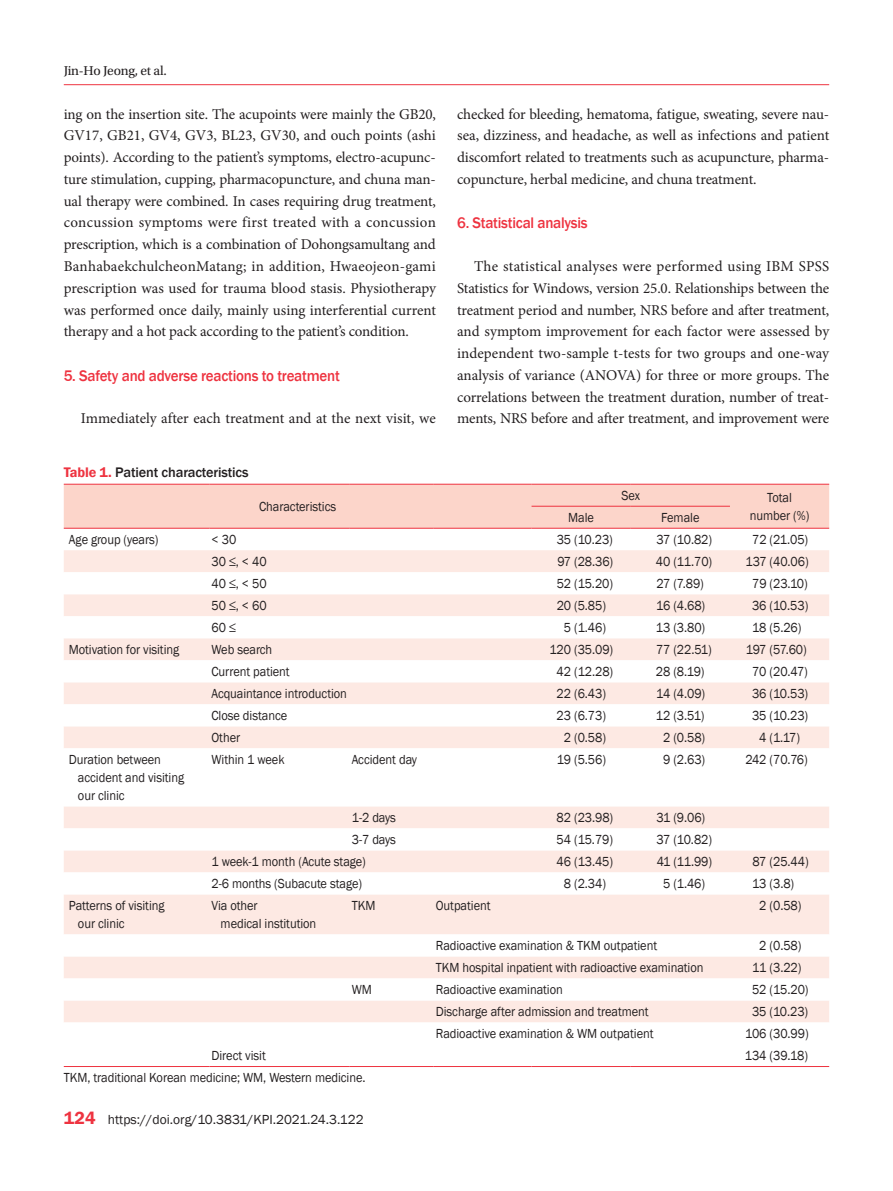
<style>
.page{position:relative;width:893px;height:1191px;background:#fff}
.page>*{position:absolute;margin:0;border:0;box-sizing:border-box;transform-origin:0 0}
.t1{font:500 15.75px "Franklin Gothic";letter-spacing:-.015em;color:#ee3340;scale:.95 1}
.t2{font:15px/21.8px "Minion Pro";letter-spacing:-.01em;color:#231f20;text-align:justify}
.t3{font:500 14.25px "Franklin Gothic";letter-spacing:-.01em;color:#231f20}
.t4{font:13.5px/18px "Franklin Gothic";letter-spacing:-.005em;color:#231f20;scale:.92 1}
.t5{font:13.5px "Franklin Gothic";letter-spacing:-.005em;color:#231f20}
.t6{font:13.5px "Utopia Std";letter-spacing:-.015em;color:#231f20}
.s1{font-weight:600;color:#ee3340}
.s2{font-weight:600;font-size:18px;color:#ee3340}
</style>
<div class="page">
<hr style="left:64px;top:84px;width:765px;height:1px;background:#ee3340">
<div style="left:64px;top:485px;width:765px;height:43px;background:#fcd5ca"></div>
<div style="left:64px;top:550px;width:765px;height:22px;background:#fde9e3"></div>
<svg style="left:64px;top:594px;width:765px;height:428px"></svg>
<hr style="left:531px;top:506px;width:100px;height:1px;background:#ee3340">
<hr style="left:631px;top:506px;width:99px;height:1px;background:#ee3340">
<hr style="left:64px;top:484px;width:145px;height:1px;background:#ee3340">
<hr style="left:209px;top:484px;width:141px;height:1px;background:#ee3340">
<hr style="left:350px;top:484px;width:84px;height:1px;background:#ee3340">
<hr style="left:434px;top:484px;width:97px;height:1px;background:#ee3340">
<hr style="left:531px;top:484px;width:100px;height:1px;background:#ee3340">
<hr style="left:631px;top:484px;width:99px;height:1px;background:#ee3340">
<hr style="left:730px;top:484px;width:99px;height:1px;background:#ee3340">
<hr style="left:64px;top:1066px;width:145px;height:1px;background:#ee3340">
<hr style="left:209px;top:1066px;width:141px;height:1px;background:#ee3340">
<hr style="left:350px;top:1066px;width:84px;height:1px;background:#ee3340">
<hr style="left:434px;top:1066px;width:97px;height:1px;background:#ee3340">
<hr style="left:531px;top:1066px;width:100px;height:1px;background:#ee3340">
<hr style="left:631px;top:1066px;width:99px;height:1px;background:#ee3340">
<hr style="left:730px;top:1066px;width:99px;height:1px;background:#ee3340">
<hr style="left:64px;top:528px;width:145px;height:1px;background:#ee3340">
<hr style="left:209px;top:528px;width:141px;height:1px;background:#ee3340">
<hr style="left:350px;top:528px;width:84px;height:1px;background:#ee3340">
<hr style="left:434px;top:528px;width:97px;height:1px;background:#ee3340">
<hr style="left:531px;top:528px;width:100px;height:1px;background:#ee3340">
<hr style="left:631px;top:528px;width:99px;height:1px;background:#ee3340">
<hr style="left:730px;top:528px;width:99px;height:1px;background:#ee3340">
<p class="t6" style="left:64px;top:63px;width:105px">Jin-Ho Jeong, et al.</p>
<p class="t2" style="left:64px;top:103px;width:374px">ing on the insertion site. The acupoints were mainly the GB20, GV17, GB21, GV4, GV3, BL23, GV30, and ouch points (ashi points). According to the patient’s symptoms, electro-acupunc&shy;ture stimulation, cupping, pharmacopuncture, and chuna man&shy;ual therapy were combined. In cases requiring drug treatment, concussion symptoms were first treated with a concussion prescription, which is a combination of Dohongsamultang and BanhabaekchulcheonMatang; in addition, Hwaeojeon-gami prescription was used for trauma blood stasis. Physiotherapy was performed once daily, mainly using interferential current therapy and a hot pack according to the patient’s condition.</p>
<p class="t1" style="left:64px;top:365px;width:292px">5. Safety and adverse reactions to treatment</p>
<p class="t2" style="left:81px;top:408px;width:356px">Immediately after each treatment and at the next visit, we</p>
<p class="t3" style="left:64px;top:463px;width:186px"><span class="s1">Table 1.</span> Patient characteristics</p>
<p class="t4" style="left:259px;top:497px;width:85px">Characteristics</p>
<p class="t2" style="left:457px;top:103px;width:374px">checked for bleeding, hematoma, fatigue, sweating, severe nau&shy;sea, dizziness, and headache, as well as infections and patient discomfort related to treatments such as acupuncture, pharma&shy;copuncture, herbal medicine, and chuna treatment.</p>
<p class="t1" style="left:457px;top:213px;width:139px">6. Statistical analysis</p>
<p class="t2" style="left:457px;top:255px;width:374px;text-indent:17px">The statistical analyses were performed using IBM SPSS Statistics for Windows, version 25.0. Relationships between the treatment period and number, NRS before and after treatment, and symptom improvement for each factor were assessed by independent two-sample t-tests for two groups and one-way analysis of variance (ANOVA) for three or more groups. The correlations between the treatment duration, number of treat&shy;ments, NRS before and after treatment, and improvement were</p>
<p class="t4" style="left:621px;top:486px;width:22px">Sex</p>
<p class="t4" style="left:767px;top:488px;width:28px">Total</p>
<p class="t4" style="left:568px;top:508px;width:30px">Male</p>
<p class="t4" style="left:661px;top:508px;width:43px">Female</p>
<p class="t4" style="left:750px;top:506px;width:66px">number (%)</p>
<p class="t4" style="left:69px;top:530px;width:99px">Age group (years)</p>
<p class="t4" style="left:212px;top:530px;width:28px">&lt; 30</p>
<p class="t4" style="left:557px;top:530px;width:63px">35 (10.23)</p>
<p class="t4" style="left:656px;top:530px;width:62px">37 (10.82)</p>
<p class="t4" style="left:752px;top:530px;width:62px">72 (21.05)</p>
<p class="t4" style="left:212px;top:552px;width:61px">30 ≤, &lt; 40</p>
<p class="t4" style="left:557px;top:552px;width:62px">97 (28.36)</p>
<p class="t4" style="left:656px;top:552px;width:63px">40 (11.70)</p>
<p class="t4" style="left:746px;top:552px;width:70px">137 (40.06)</p>
<p class="t4" style="left:212px;top:574px;width:61px">40 ≤, &lt; 50</p>
<p class="t4" style="left:557px;top:574px;width:63px">52 (15.20)</p>
<p class="t4" style="left:656px;top:574px;width:53px">27 (7.89)</p>
<p class="t4" style="left:752px;top:574px;width:62px">79 (23.10)</p>
<p class="t4" style="left:212px;top:596px;width:61px">50 ≤, &lt; 60</p>
<p class="t4" style="left:557px;top:596px;width:55px">20 (5.85)</p>
<p class="t4" style="left:656px;top:596px;width:55px">16 (4.68)</p>
<p class="t4" style="left:752px;top:596px;width:63px">36 (10.53)</p>
<p class="t4" style="left:212px;top:618px;width:28px">60 ≤</p>
<p class="t4" style="left:564px;top:618px;width:47px">5 (1.46)</p>
<p class="t4" style="left:656px;top:618px;width:55px">13 (3.80)</p>
<p class="t4" style="left:752px;top:618px;width:55px">18 (5.26)</p>
<p class="t4" style="left:69px;top:640px;width:121px">Motivation for visiting</p>
<p class="t4" style="left:212px;top:640px;width:68px">Web search</p>
<p class="t4" style="left:549px;top:640px;width:71px">120 (35.09)</p>
<p class="t4" style="left:656px;top:640px;width:62px">77 (22.51)</p>
<p class="t4" style="left:746px;top:640px;width:68px">197 (57.60)</p>
<p class="t4" style="left:211px;top:662px;width:87px">Current patient</p>
<p class="t4" style="left:557px;top:662px;width:63px">42 (12.28)</p>
<p class="t4" style="left:656px;top:662px;width:54px">28 (8.19)</p>
<p class="t4" style="left:752px;top:662px;width:62px">70 (20.47)</p>
<p class="t4" style="left:211px;top:684px;width:149px">Acquaintance introduction</p>
<p class="t4" style="left:557px;top:684px;width:55px">22 (6.43)</p>
<p class="t4" style="left:656px;top:684px;width:55px">14 (4.09)</p>
<p class="t4" style="left:752px;top:684px;width:63px">36 (10.53)</p>
<p class="t4" style="left:211px;top:706px;width:84px">Close distance</p>
<p class="t4" style="left:557px;top:706px;width:55px">23 (6.73)</p>
<p class="t4" style="left:656px;top:706px;width:54px">12 (3.51)</p>
<p class="t4" style="left:752px;top:706px;width:63px">35 (10.23)</p>
<p class="t4" style="left:211px;top:728px;width:33px">Other</p>
<p class="t4" style="left:564px;top:728px;width:47px">2 (0.58)</p>
<p class="t4" style="left:663px;top:728px;width:47px">2 (0.58)</p>
<p class="t4" style="left:759px;top:728px;width:46px">4 (1.17)</p>
<p class="t4" style="left:78px;top:750px;width:117px;text-indent:-9px">Duration between accident and visiting our clinic</p>
<p class="t4" style="left:211px;top:750px;width:81px">Within 1 week</p>
<p class="t4" style="left:352px;top:750px;width:72px">Accident day</p>
<p class="t4" style="left:557px;top:750px;width:55px">19 (5.56)</p>
<p class="t4" style="left:663px;top:750px;width:47px">9 (2.63)</p>
<p class="t4" style="left:745px;top:750px;width:69px">242 (70.76)</p>
<p class="t4" style="left:352px;top:808px;width:50px">1-2 days</p>
<p class="t4" style="left:557px;top:808px;width:63px">82 (23.98)</p>
<p class="t4" style="left:656px;top:808px;width:55px">31 (9.06)</p>
<p class="t4" style="left:352px;top:830px;width:50px">3-7 days</p>
<p class="t4" style="left:557px;top:830px;width:63px">54 (15.79)</p>
<p class="t4" style="left:656px;top:830px;width:62px">37 (10.82)</p>
<p class="t4" style="left:211px;top:852px;width:169px">1 week-1 month (Acute stage)</p>
<p class="t4" style="left:557px;top:852px;width:63px">46 (13.45)</p>
<p class="t4" style="left:657px;top:852px;width:62px">41 (11.99)</p>
<p class="t4" style="left:753px;top:852px;width:63px">87 (25.44)</p>
<p class="t4" style="left:211px;top:874px;width:165px">2-6 months (Subacute stage)</p>
<p class="t4" style="left:564px;top:874px;width:47px">8 (2.34)</p>
<p class="t4" style="left:663px;top:874px;width:47px">5 (1.46)</p>
<p class="t4" style="left:752px;top:874px;width:47px">13 (3.8)</p>
<p class="t4" style="left:78px;top:896px;width:96px;text-indent:-9px">Patterns of visiting our clinic</p>
<p class="t4" style="left:221px;top:896px;width:106px;text-indent:-9px">Via other<br>medical institution</p>
<p class="t4" style="left:352px;top:896px;width:27px">TKM</p>
<p class="t4" style="left:436px;top:896px;width:61px">Outpatient</p>
<p class="t4" style="left:759px;top:896px;width:47px">2 (0.58)</p>
<p class="t4" style="left:436px;top:936px;width:242px">Radioactive examination &amp; TKM outpatient</p>
<p class="t4" style="left:759px;top:936px;width:47px">2 (0.58)</p>
<p class="t4" style="left:436px;top:958px;width:292px">TKM hospital inpatient with radioactive examination</p>
<p class="t4" style="left:752px;top:958px;width:55px">11 (3.22)</p>
<p class="t4" style="left:352px;top:980px;width:23px">WM</p>
<p class="t4" style="left:436px;top:980px;width:140px">Radioactive examination</p>
<p class="t4" style="left:752px;top:980px;width:63px">52 (15.20)</p>
<p class="t4" style="left:436px;top:1002px;width:233px">Discharge after admission and treatment</p>
<p class="t4" style="left:752px;top:1002px;width:63px">35 (10.23)</p>
<p class="t4" style="left:436px;top:1024px;width:238px">Radioactive examination &amp; WM outpatient</p>
<p class="t4" style="left:745px;top:1024px;width:70px">106 (30.99)</p>
<p class="t4" style="left:211px;top:1046px;width:61px">Direct visit</p>
<p class="t4" style="left:745px;top:1046px;width:70px">134 (39.18)</p>
<p class="t4" style="left:64px;top:1069px;width:330px">TKM, traditional Korean medicine; WM, Western medicine.</p>
<p class="t5" style="left:64px;top:1111px;width:301px"><span class="s2">124</span> https://doi.org/10.3831/KPI.2021.24.3.122</p>
</div>
